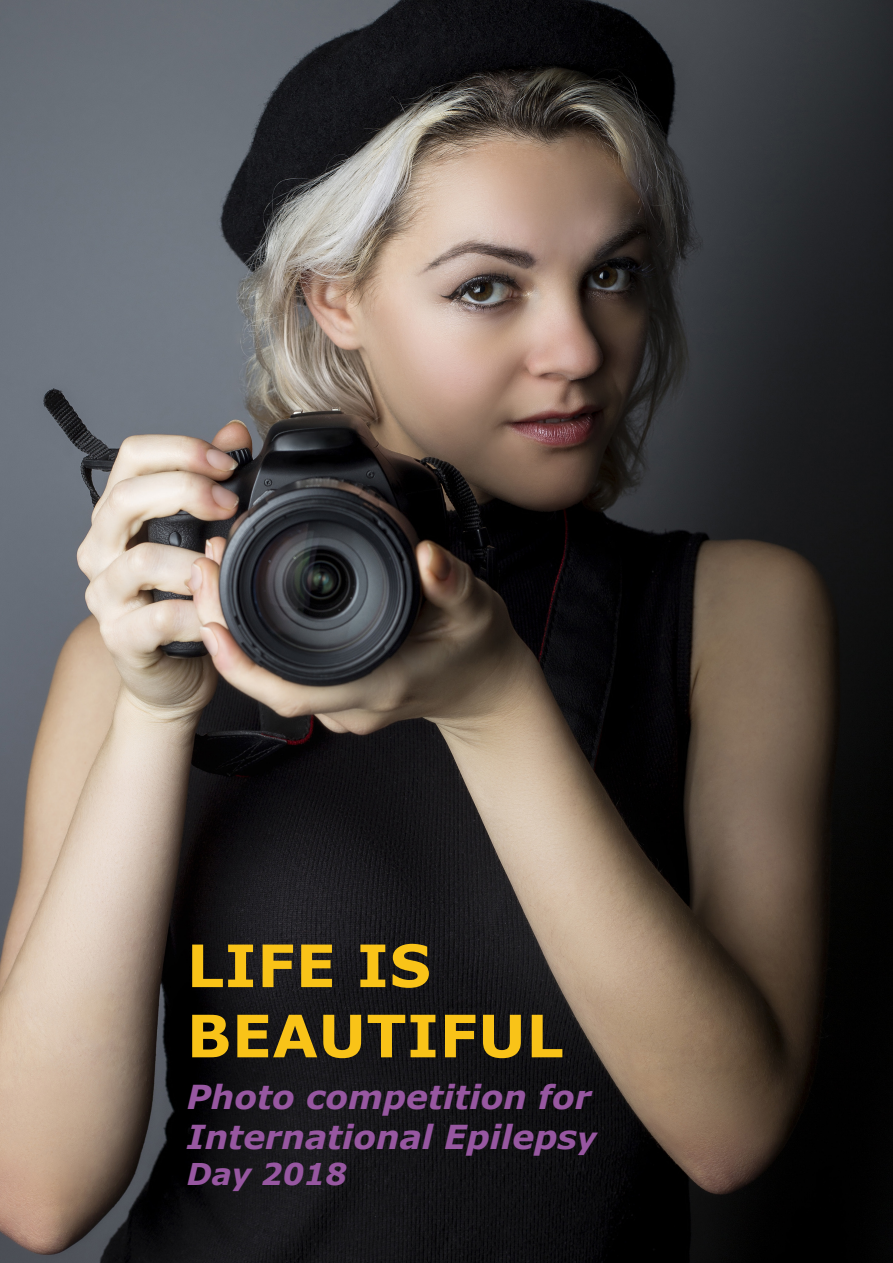
<style>
.page{position:relative;width:893px;height:1263px;background:#fff}
.page>*{position:absolute;margin:0;border:0;box-sizing:border-box;transform-origin:0 0}
.t1{font:700 58.5px "Verdana";letter-spacing:.01em;color:#f9c318}
.t2{font:italic 700 33px/39.6px "Verdana";color:#9757a1}
.t3{font:italic 700 30px "Verdana";color:#9757a1}
.s1{font-size:30px}
</style>
<div class="page">
<img style="left:0;top:0;width:893px;height:1263px">
<p class="t1" style="left:187px;top:924px;width:246px">LIFE IS</p>
<p class="t1" style="left:187px;top:994px;width:378px">BEAUTIFUL</p>
<p class="t2" style="left:187px;top:1076px;width:411px">Photo competition for<br>International Epileps<span class="s1">y</span></p>
<p class="t3" style="left:187px;top:1152px;width:162px">Day 2018</p>
</div>
